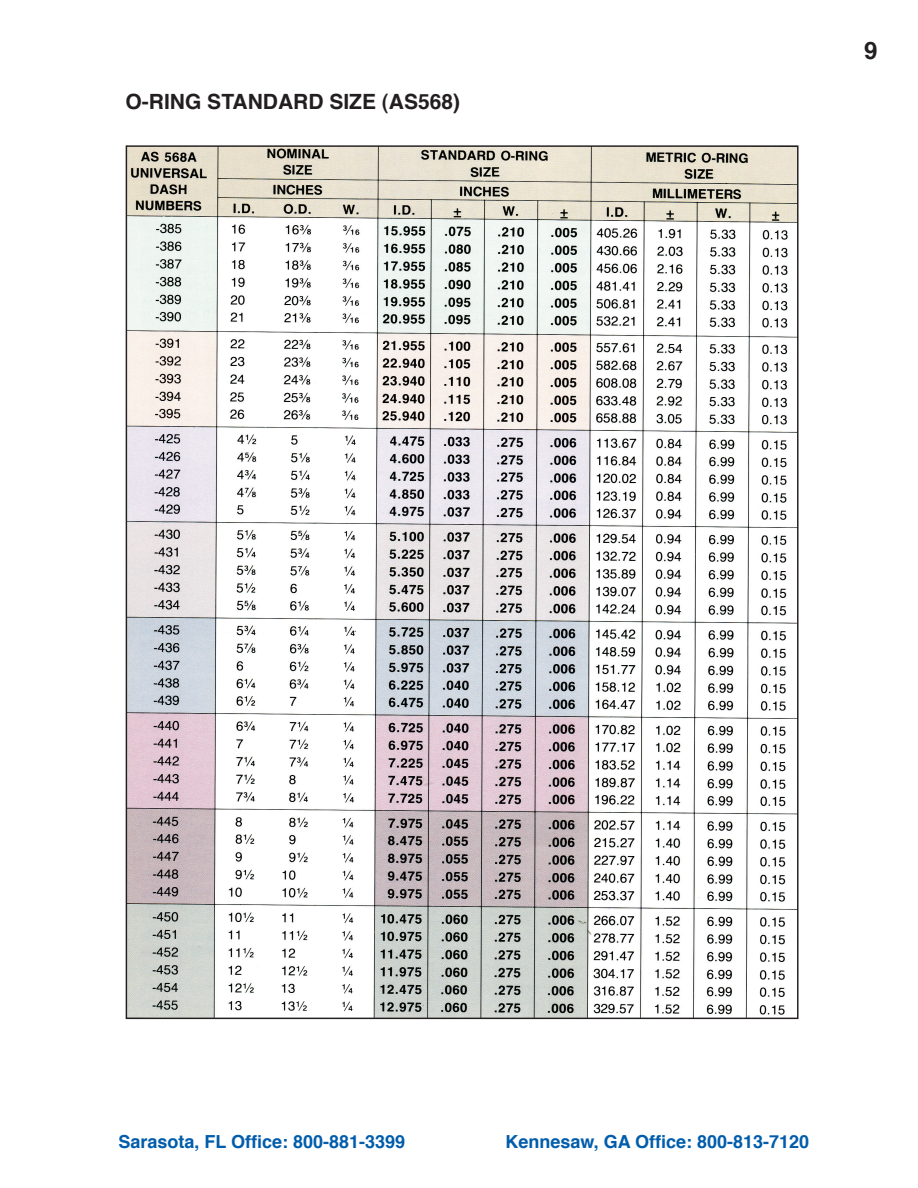
<style>
.page{position:relative;width:918px;height:1188px;background:#fff}
.page>*{position:absolute;margin:0;border:0;box-sizing:border-box;transform-origin:0 0}
.t1{font:700 24px "Helvetica";color:#231f20}
.t2{font:700 21px "Helvetica";color:#231f20}
.t3{font:700 18px "Helvetica";color:#015dab}
</style>
<div class="page">
<img style="left:128px;top:147px;width:669px;height:870px">
<p class="t2" style="left:126px;top:85px;width:336px">O-RING STANDARD SIZE (AS568)</p>
<h1 class="t1" style="left:864px;top:31px;width:15px">9</h1>
<p class="t3" style="left:119px;top:1127px;width:288px">Sarasota, FL Office: 800-881-3399</p>
<p class="t3" style="left:505px;top:1127px;width:305px">Kennesaw, GA Office: 800-813-7120</p>
</div>
